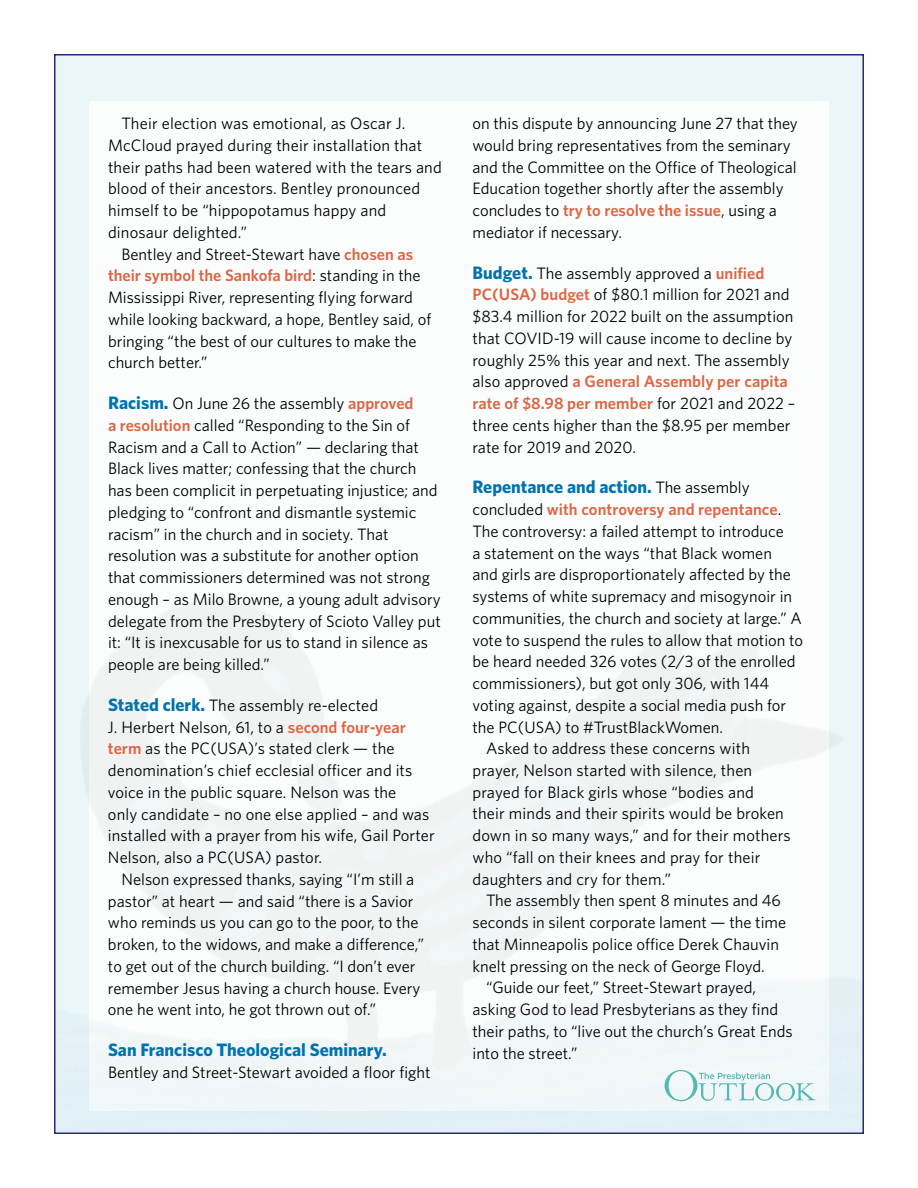
<style>
.page{position:relative;width:918px;height:1188px;background:#fff}
.page>*{position:absolute;margin:0;border:0;box-sizing:border-box;transform-origin:0 0}
.t1{font:700 18px "Whitney";color:#0073ae}
.t2{font:16.5px/21.8px "Whitney";color:#000}
.t3{font:600 16.5px "Whitney";color:#de6543}
.s1{font-weight:600;color:#de6543}
.s2{font-weight:400;color:#000}
.s3{font-weight:700;font-size:18px;color:#0073ae}
.s4{font-weight:400;font-size:16.5px;color:#000}
</style>
<div class="page">
<div style="left:54px;top:54px;width:810px;height:1080px;background:#ebf6f9;border:2px solid #2b286f"></div>
<div style="left:89px;top:102px;width:740px;height:1009px;background:#fff"></div>
<svg style="left:665px;top:1070px;width:151px;height:31px"></svg>
<p class="t2" style="left:122px;top:112px;width:286px">Their election was emotional, as Oscar J.</p>
<p class="t2" style="left:108px;top:134px;width:316px">McCloud prayed during their installation that</p>
<p class="t2" style="left:108px;top:156px;width:335px">their paths had been watered with the tears and</p>
<p class="t2" style="left:108px;top:178px;width:314px">blood of their ancestors. Bentley pronounced</p>
<p class="t2" style="left:108px;top:199px;width:280px">himself to be “hippopotamus happy and</p>
<p class="t2" style="left:108px;top:221px;width:141px">dinosaur delighted.”</p>
<p class="t2" style="left:122px;top:243px;width:293px">Bentley and Street-Stewart have <span class="s1">chosen as</span></p>
<p class="t3" style="left:108px;top:266px;width:314px">their symbol the Sankofa bird<span class="s2">: standing in the</span></p>
<p class="t2" style="left:108px;top:286px;width:306px">Mississippi River, representing flying forward</p>
<p class="t2" style="left:108px;top:308px;width:325px">while looking backward, a hope, Bentley said, of</p>
<p class="t2" style="left:108px;top:330px;width:310px">bringing “the best of our cultures to make the</p>
<p class="t2" style="left:108px;top:351px;width:101px">church better.”</p>
<p class="t2" style="left:108px;top:392px;width:334px"><span class="s3">Racism.</span> On June 26 the assembly <span class="s1">approved<br>a resolution</span> called “Responding to the Sin of Racism and a Call to Action” — declaring that Black lives matter; confessing that the church has been complicit in perpetuating injustice; and pledging to “confront and dismantle systemic racism” in the church and in society. That resolution was a substitute for another option that commissioners determined was not strong enough – as Milo Browne, a young adult advisory delegate from the Presbytery of Scioto Valley put it: “It is inexcusable for us to stand in silence as people are being killed.”</p>
<p class="t2" style="left:108px;top:694px;width:328px"><span class="s3">Stated clerk.</span> The assembly re-elected<br>J. Herbert Nelson, 61, to a <span class="s1">second four-year term</span> as the PC(USA)’s stated clerk — the denomination’s chief ecclesial officer and its voice in the public square. Nelson was the<br>only candidate – no one else applied – and was installed with a prayer from his wife, Gail Porter Nelson, also a PC(USA) pastor.</p>
<p class="t2" style="left:108px;top:868px;width:318px;text-indent:13px">Nelson expressed thanks, saying “I’m still a pastor” at heart — and said “there is a Savior who reminds us you can go to the poor, to the broken, to the widows, and make a difference,” to get out of the church building. “I don’t ever remember Jesus having a church house. Every one he went into, he got thrown out of.”</p>
<p class="t1" style="left:108px;top:1039px;width:280px">San Francisco Theological Seminary.</p>
<p class="t2" style="left:108px;top:1061px;width:324px">Bentley and Street-Stewart avoided a floor fight</p>
<p class="t2" style="left:473px;top:112px;width:327px">on this dispute by announcing June 27 that they would bring representatives from the seminary and the Committee on the Office of Theological Education together shortly after the assembly concludes to <span class="s1">try to resolve the issue</span>, using a mediator if necessary.</p>
<p class="t2" style="left:472px;top:262px;width:324px"><span class="s3">Budget.</span> The assembly approved a <span class="s1">unified PC(USA) budget</span> of $80.1 million for 2021 and $83.4 million for 2022 built on the assumption that COVID-19 will cause income to decline by roughly 25% this year and next. The assembly also approved <span class="s1">a General Assembly per capita rate of $8.98 per member</span> for 2021 and 2022 – three cents higher than the $8.95 per member rate for 2019 and 2020.</p>
<p class="t1" style="left:472px;top:476px;width:279px">Repentance and action. <span class="s4">The assembly</span></p>
<p class="t3" style="left:473px;top:499px;width:310px"><span class="s2">concluded</span> with controversy and repentance<span class="s2">.</span></p>
<p class="t2" style="left:473px;top:520px;width:313px">The controversy: a failed attempt to introduce</p>
<p class="t2" style="left:473px;top:542px;width:301px">a statement on the ways “that Black women</p>
<p class="t2" style="left:473px;top:563px;width:320px">and girls are disproportionately affected by the</p>
<p class="t2" style="left:473px;top:585px;width:321px">systems of white supremacy and misogynoir in</p>
<p class="t2" style="left:473px;top:607px;width:331px">communities, the church and society at large.” A</p>
<p class="t2" style="left:473px;top:629px;width:332px">vote to suspend the rules to allow that motion to</p>
<p class="t2" style="left:473px;top:650px;width:325px">be heard needed 326 votes (2/3 of the enrolled</p>
<p class="t2" style="left:473px;top:672px;width:298px">commissioners), but got only 306, with 144</p>
<p class="t2" style="left:473px;top:694px;width:315px">voting against, despite a social media push for</p>
<p class="t2" style="left:473px;top:716px;width:252px">the PC(USA) to #TrustBlackWomen.</p>
<p class="t2" style="left:486px;top:737px;width:266px">Asked to address these concerns with</p>
<p class="t2" style="left:473px;top:759px;width:281px">prayer, Nelson started with silence, then</p>
<p class="t2" style="left:473px;top:781px;width:283px">prayed for Black girls whose “bodies and</p>
<p class="t2" style="left:473px;top:803px;width:313px">their minds and their spirits would be broken</p>
<p class="t2" style="left:473px;top:824px;width:320px">down in so many ways,” and for their mothers</p>
<p class="t2" style="left:473px;top:846px;width:289px">who “fall on their knees and pray for their</p>
<p class="t2" style="left:473px;top:868px;width:200px">daughters and cry for them.”</p>
<p class="t2" style="left:486px;top:890px;width:297px">The assembly then spent 8 minutes and 46</p>
<p class="t2" style="left:473px;top:911px;width:315px">seconds in silent corporate lament — the time</p>
<p class="t2" style="left:473px;top:933px;width:308px">that Minneapolis police office Derek Chauvin</p>
<p class="t2" style="left:473px;top:955px;width:294px">knelt pressing on the neck of George Floyd.</p>
<p class="t2" style="left:486px;top:977px;width:272px">“Guide our feet,” Street-Stewart prayed,</p>
<p class="t2" style="left:473px;top:998px;width:307px">asking God to lead Presbyterians as they find</p>
<p class="t2" style="left:473px;top:1020px;width:322px">their paths, to “live out the church’s Great Ends</p>
<p class="t2" style="left:473px;top:1042px;width:106px">into the street.”</p>
</div>
